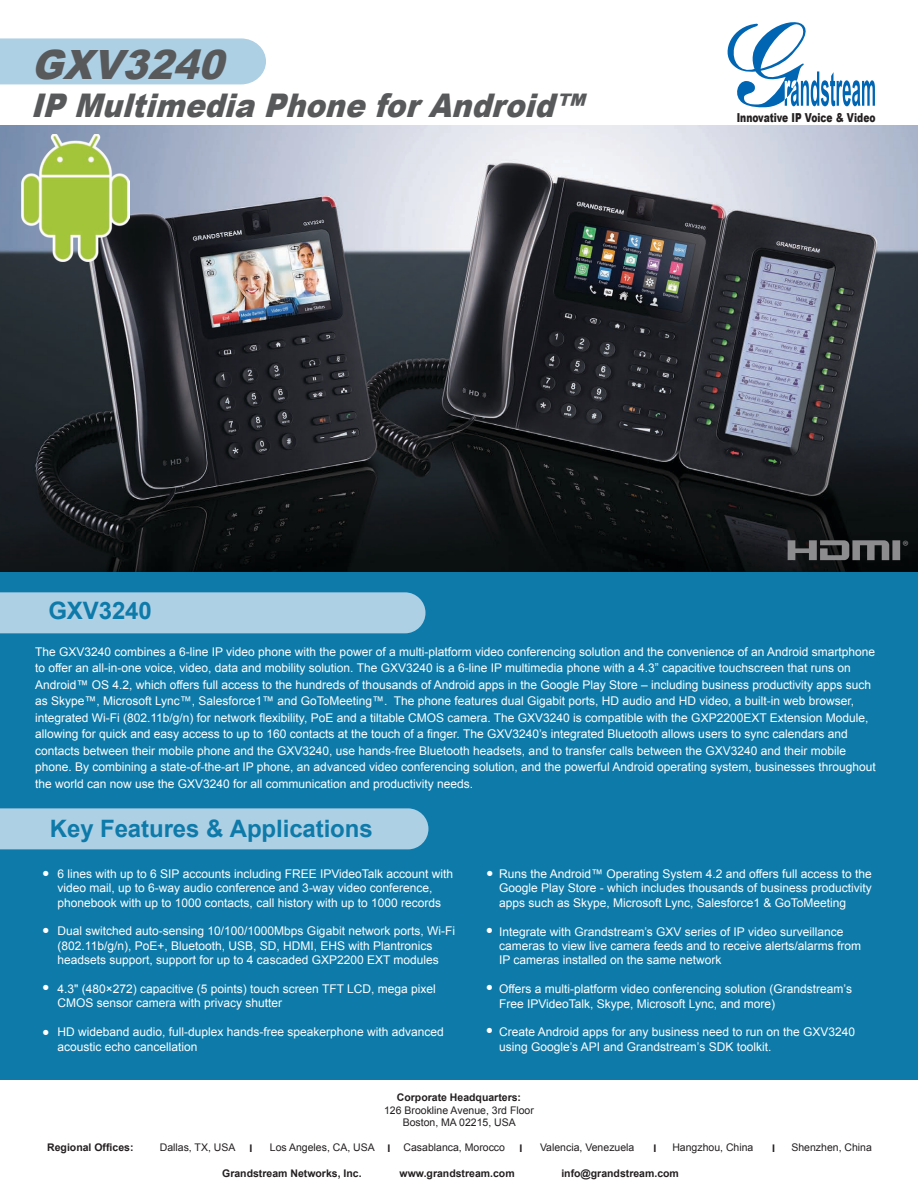
<style>
.page{position:relative;width:918px;height:1188px;background:#fff}
.page>*{position:absolute;margin:0;border:0;box-sizing:border-box;transform-origin:0 0}
.t1{font:italic 900 40.35px "Arial";color:#58595b;scale:.93 1}
.t2{font:italic 900 32.55px "Arial";color:#58595b;scale:.9 1}
.t3{font:700 24px "Arial";letter-spacing:-.005em;color:#0d7aa9}
.t4{font:italic 21px/44.5px "Arial";color:#fff}
.t5{font:15px "Myriad Pro";color:#8c8b8e}
.t6{font:900 12.3px "Arial";color:#231f20;scale:.74 1}
.t7{font:12px/14.4px "Arial";color:#fff}
.t8{font:10.5px/12.6px "Arial";color:#231f20;text-align:center}
.t9{font:700 10.5px "Arial";color:#231f20}
</style>
<div class="page">
<img style="left:0;top:125px;width:918px;height:448px">
<svg style="left:727px;top:22px;width:148px;height:86px"></svg>
<div style="left:0;top:38px;width:266px;height:46px;background:#add0e5"></div>
<div style="left:0;top:573px;width:918px;height:507px;background:#0d7aa9"></div>
<div style="left:0;top:592px;width:426px;height:41px;background:#add0e5"></div>
<div style="left:0;top:808px;width:428px;height:41px;background:#add0e5"></div>
<img style="left:21px;top:135px;width:108px;height:126px">
<svg style="left:788px;top:540px;width:112px;height:20px;background:#5c5d5f"></svg>
<h1 class="t1" style="left:31px;top:35px;width:224px">GXV3240</h1>
<h2 class="t2" style="left:31px;top:82px;width:627px">IPMultimediaPhoneforAndroid™</h2>
<p class="t6" style="left:737px;top:109px;width:189px">Innovative IP Voice &amp; Video</p>
<h3 class="t3" style="left:48px;top:594px;width:105px">GXV3240</h3>
<p class="t7" style="left:35px;top:643px;width:842px;line-height:16.5px">The GXV3240 combines a 6-line IP video phone with the power of a multi-platform video conferencing solution and the convenience of an Android smartphone to offer an all-in-one voice, video, data and mobility solution. The GXV3240 is a 6-line IP multimedia phone with a 4.3” capacitive touchscreen that runs on Android™ OS 4.2, which offers full access to the hundreds of thousands of Android apps in the Google Play Store – including business productivity apps such as Skype™, Microsoft Lync™, Salesforce1™ and GoToMeeting™. The phone features dual Gigabit ports, HD audio and HD video, a built-in web browser, integrated Wi-Fi (802.11b/g/n) for network flexibility, PoE and a tiltable CMOS camera. The GXV3240 is compatible with the GXP2200EXT Extension Module, allowing for quick and easy access to up to 160 contacts at the touch of a finger. The GXV3240’s integrated Bluetooth allows users to sync calendars and contacts between their mobile phone and the GXV3240, use hands-free Bluetooth headsets, and to transfer calls between the GXV3240 and their mobile phone. By combining a state-of-the-art IP phone, an advanced video conferencing solution, and the powerful Android operating system, businesses throughout the world can now use the GXV3240 for all communication and productivity needs.</p>
<h3 class="t3" style="left:50px;top:812px;width:324px">Key Features &amp; Applications</h3>
<p class="t7" style="left:58px;top:867px;width:397px">6 lines with up to 6 SIP accounts including FREE IPVideoTalk account with video mail, up to 6-way audio conference and 3-way video conference, phonebook with up to 1000 contacts, call history with up to 1000 records</p>
<p class="t7" style="left:58px;top:924px;width:399px">Dual switched auto-sensing 10/100/1000Mbps Gigabit network ports, Wi-Fi (802.11b/g/n), PoE+, Bluetooth, USB, SD, HDMI, EHS with Plantronics headsets support, support for up to 4 cascaded GXP2200 EXT modules</p>
<p class="t7" style="left:58px;top:982px;width:380px">4.3" (480×272) capacitive (5 points) touch screen TFT LCD, mega pixel<br>CMOS sensor camera with privacy shutter</p>
<p class="t7" style="left:58px;top:1025px;width:388px">HD wideband audio, full-duplex hands-free speakerphone with advanced acoustic echo cancellation</p>
<p class="t7" style="left:499px;top:867px;width:374px;text-align:justify">Runs the Android™ Operating System 4.2 and offers full access to the Google Play Store - which includes thousands of business productivity apps such as Skype, Microsoft Lync, Salesforce1 &amp; GoToMeeting</p>
<p class="t7" style="left:499px;top:924px;width:364px">Integrate with Grandstream’s GXV series of IP video surveillance cameras to view live camera feeds and to receive alerts/alarms from<br>IP cameras installed on the same network</p>
<p class="t7" style="left:499px;top:982px;width:355px">Offers a multi-platform video conferencing solution (Grandstream’s<br>Free IPVideoTalk, Skype, Microsoft Lync, and more)</p>
<p class="t7" style="left:499px;top:1025px;width:358px">Create Android apps for any business need to run on the GXV3240 using Google’s API and Grandstream’s SDK toolkit.</p>
<h3 class="t4" style="left:42px;top:852px;width:9px">•</h3>
<h3 class="t4" style="left:486px;top:852px;width:9px">•</h3>
<h3 class="t4" style="left:42px;top:908px;width:9px">•</h3>
<h3 class="t4" style="left:486px;top:909px;width:9px">•</h3>
<h3 class="t4" style="left:42px;top:966px;width:9px">• •</h3>
<h3 class="t4" style="left:486px;top:967px;width:9px;line-height:43.2px">• •</h3>
<p class="t9" style="left:397px;top:1090px;width:126px">Corporate Headquarters:</p>
<p class="t8" style="left:384px;top:1104px;width:151px">126 Brookline Avenue, 3rd Floor<br>Boston, MA 02215, USA</p>
<p class="t9" style="left:47px;top:1141px;width:88px">Regional Offices:</p>
<p class="t8" style="left:160px;top:1141px;width:77px">Dallas, TX, USA</p>
<p class="t8" style="left:270px;top:1141px;width:107px">Los Angeles, CA, USA</p>
<p class="t8" style="left:404px;top:1141px;width:103px">Casablanca, Morocco</p>
<p class="t8" style="left:540px;top:1141px;width:96px">Valencia, Venezuela</p>
<p class="t8" style="left:672px;top:1141px;width:83px">Hangzhou, China</p>
<p class="t8" style="left:791px;top:1141px;width:82px">Shenzhen, China</p>
<p class="t9" style="left:222px;top:1166px;width:141px">Grandstream Networks, Inc.</p>
<p class="t9" style="left:400px;top:1166px;width:117px">www.grandstream.com</p>
<p class="t9" style="left:561px;top:1166px;width:119px">info@grandstream.com</p>
<p class="t9" style="left:250px;top:1141px;width:4px">I</p>
<p class="t9" style="left:388px;top:1141px;width:4px">I</p>
<p class="t9" style="left:520px;top:1141px;width:4px">I</p>
<p class="t9" style="left:654px;top:1141px;width:4px">I</p>
<p class="t9" style="left:772px;top:1141px;width:4px">I</p>
<p class="t5" style="left:903px;top:536px;width:8px">®</p>
</div>
